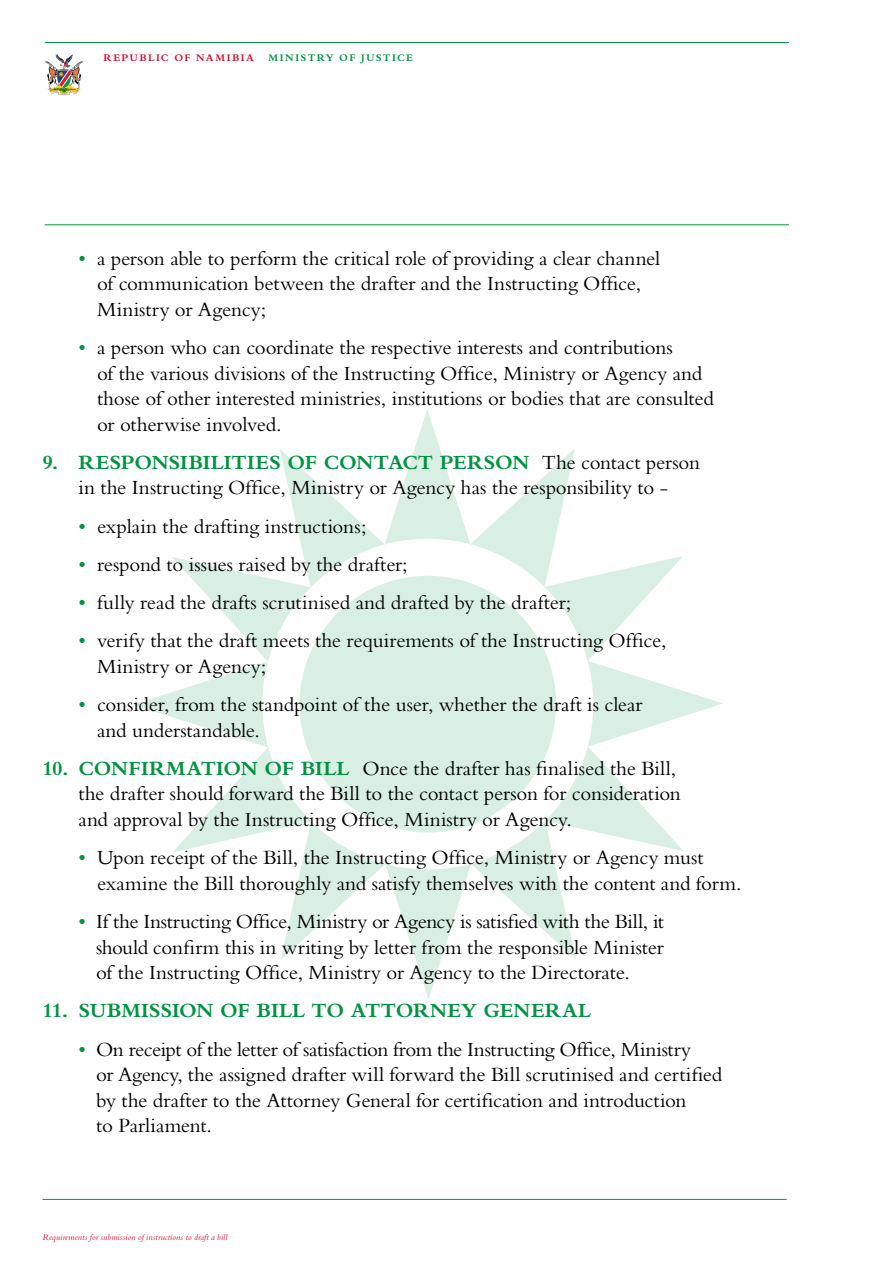
<style>
.page{position:relative;width:893px;height:1263px;background:#fff}
.page>*{position:absolute;margin:0;border:0;box-sizing:border-box;transform-origin:0 0}
.t1{font:21px/25.5px "Bembo";letter-spacing:-.005em;color:#000}
.t2{font:700 21px "Bembo";color:#009442}
.t3{font:700 10.5px "Bembo";letter-spacing:.14em;color:#d10f33}
.t4{font:700 10.5px "Bembo";letter-spacing:.13em;color:#009442}
.t5{font:italic 9px "Bembo";letter-spacing:.015em;color:#d10f33}
.s1{color:#009442}
.s2{font-weight:700;color:#009442}
</style>
<div class="page">
<svg style="left:45px;top:54px;width:38px;height:41px"></svg>
<hr style="left:43px;top:1199px;width:744px;height:1px;background:#009442">
<hr style="left:45px;top:42px;width:744px;height:1px;background:#009442">
<hr style="left:45px;top:225px;width:744px;height:1px;background:#009442">
<svg style="left:133px;top:409px;width:590px;height:590px"></svg>
<svg style="left:300px;top:576px;width:256px;height:256px;fill:#d9efe3"></svg>
<p class="t3" style="left:103px;top:52px;width:152px">REPUBLIC OF NAMIBIA</p>
<p class="t4" style="left:269px;top:52px;width:146px">MINISTRY OF JUSTICE</p>
<p class="t1" style="left:97px;top:245px;width:565px;text-indent:-18px"><span class="s1">•</span> a person able to perform the critical role of providing a clear channel of communication between the drafter and the Instructing Office,<br>Ministry or Agency;</p>
<p class="t1" style="left:97px;top:334px;width:619px;text-indent:-18px"><span class="s1">•</span> a person who can coordinate the respective interests and contributions<br>of the various divisions of the Instructing Office, Ministry or Agency and those of other interested ministries, institutions or bodies that are consulted or otherwise involved.</p>
<p class="t1" style="left:43px;top:449px;width:659px;text-align:center"><span class="s2">9. RESPONSIBILITIES OF CONTACT PERSON</span> The contact person in the Instructing Office, Ministry or Agency has the responsibility to -</p>
<p class="t1" style="left:79px;top:513px;width:290px"><span class="s1">•</span> explain the drafting instructions;</p>
<p class="t1" style="left:79px;top:551px;width:331px"><span class="s1">•</span> respond to issues raised by the drafter;</p>
<p class="t1" style="left:79px;top:589px;width:494px"><span class="s1">•</span> fully read the drafts scrutinised and drafted by the drafter;</p>
<p class="t1" style="left:97px;top:628px;width:571px;text-indent:-18px"><span class="s1">•</span> verify that the draft meets the requirements of the Instructing Office,<br>Ministry or Agency;</p>
<p class="t1" style="left:97px;top:691px;width:547px;text-indent:-18px"><span class="s1">•</span> consider, from the standpoint of the user, whether the draft is clear and understandable.</p>
<p class="t1" style="left:79px;top:755px;width:604px;text-indent:-36px"><span class="s2">10. CONFIRMATION OF BILL</span> Once the drafter has finalised the Bill, the drafter should forward the Bill to the contact person for consideration and approval by the Instructing Office, Ministry or Agency.</p>
<p class="t1" style="left:97px;top:844px;width:646px;text-indent:-18px"><span class="s1">•</span> Upon receipt of the Bill, the Instructing Office, Ministry or Agency must examine the Bill thoroughly and satisfy themselves with the content and form.</p>
<p class="t1" style="left:96px;top:908px;width:569px;text-align:justify;text-indent:-18px"><span class="s1">•</span> If the Instructing Office, Ministry or Agency is satisfied with the Bill, it should confirm this in writing by letter from the responsible Minister of the Instructing Office, Ministry or Agency to the Directorate.</p>
<p class="t2" style="left:43px;top:999px;width:40px">11. SUB</p>
<p class="t2" style="left:121px;top:999px;width:471px">MISSION OF BILL TO ATTORNEY GENERAL</p>
<p class="t1" style="left:96px;top:1036px;width:628px;text-indent:-18px"><span class="s1">•</span> On receipt of the letter of satisfaction from the Instructing Office, Ministry<br>or Agency, the assigned drafter will forward the Bill scrutinised and certified by the drafter to the Attorney General for certification and introduction<br>to Parliament.</p>
<p class="t5" style="left:43px;top:1232px;width:186px">Requirements for submission of instructions to draft a bill</p>
</div>
